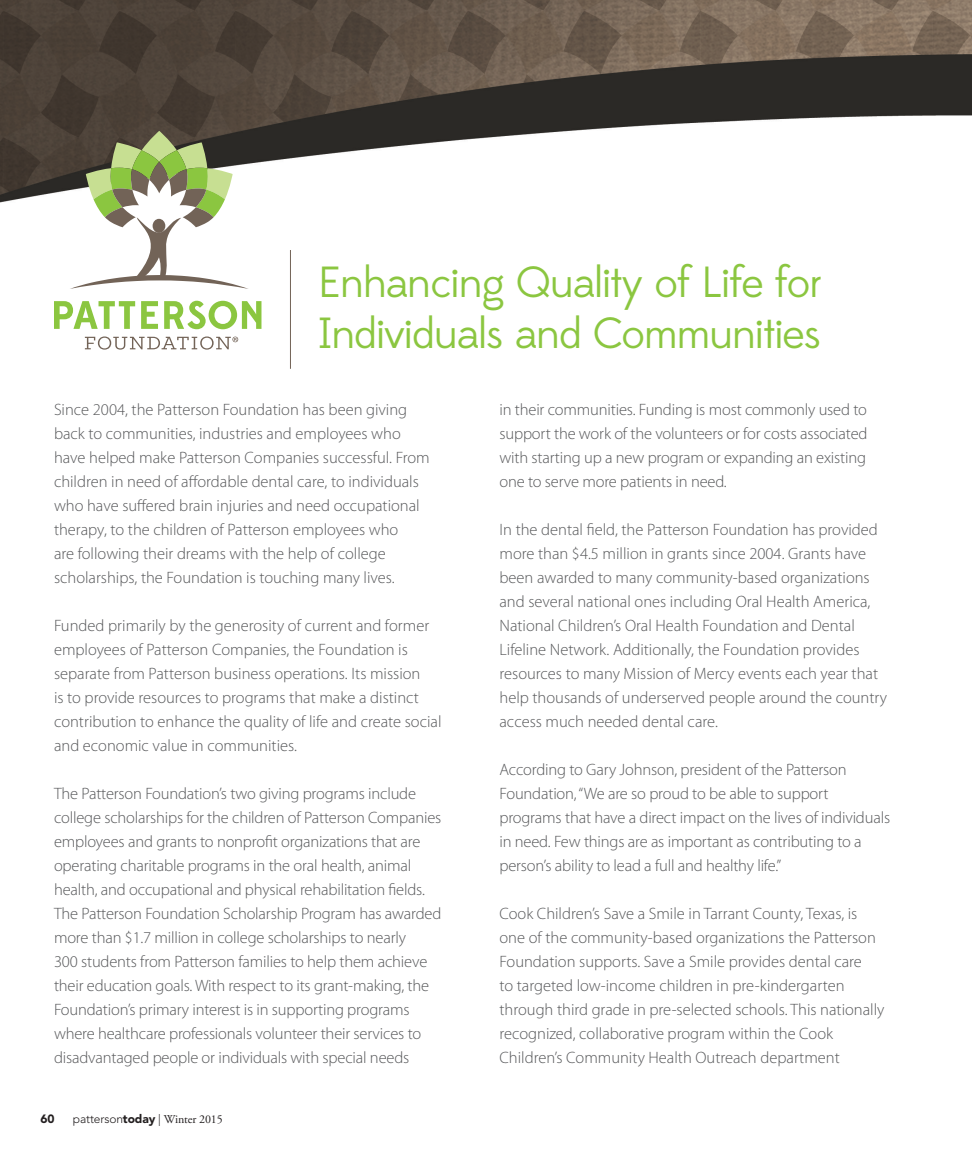
<style>
.page{position:relative;width:972px;height:1161px;background:#fff}
.page>*{position:absolute;margin:0;border:0;box-sizing:border-box;transform-origin:0 0}
.t1{font:43.5px "Edmondsans";letter-spacing:-.025em;color:#8bc640}
.t2{font:300 16.5px/24px "Myriad Pro";color:#57585a}
.t3{font:300 12px "Avenir LT Std";letter-spacing:-.01em;color:#231f20}
.t4{font:900 12px "Avenir LT Std";color:#231f20}
.s1{font-weight:900}
.s2{font-family:"Adobe Garamond Pro";font-weight:400}
</style>
<div class="page">
<img style="left:0;top:0;width:972px;height:349px">
<svg style="left:70px;top:131px;width:179px;height:158px"></svg>
<svg style="left:54px;top:301px;width:81px;height:28px"></svg>
<svg style="left:141px;top:301px;width:17px;height:28px"></svg>
<svg style="left:164px;top:301px;width:97px;height:28px"></svg>
<svg style="left:85px;top:336px;width:153px;height:14px"></svg>
<hr style="left:290px;top:250px;width:1px;height:119px;background:#726356">
<p class="t1" style="left:318px;top:258px;width:506px">Enhancing Quality of Life for</p>
<p class="t1" style="left:318px;top:309px;width:505px">Individuals and Communities</p>
<p class="t2" style="left:54px;top:397px;width:377px">Since 2004, the Patterson Foundation has been giving back to communities, industries and employees who have helped make Patterson Companies successful. From children in need of affordable dental care, to individuals who have suffered brain injuries and need occupational therapy, to the children of Patterson employees who<br>are following their dreams with the help of college scholarships, the Foundation is touching many lives.</p>
<p class="t2" style="left:54px;top:613px;width:389px">Funded primarily by the generosity of current and former employees of Patterson Companies, the Foundation is separate from Patterson business operations. Its mission<br>is to provide resources to programs that make a distinct contribution to enhance the quality of life and create social and economic value in communities.</p>
<p class="t2" style="left:54px;top:781px;width:389px">The Patterson Foundation’s two giving programs include college scholarships for the children of Patterson Companies employees and grants to nonprofit organizations that are operating charitable programs in the oral health, animal health, and occupational and physical rehabilitation fields.<br>The Patterson Foundation Scholarship Program has awarded more than $1.7 million in college scholarships to nearly<br>300 students from Patterson families to help them achieve their education goals. With respect to its grant-making, the Foundation’s primary interest is in supporting programs where healthcare professionals volunteer their services to disadvantaged people or individuals with special needs</p>
<p class="t4" style="left:40px;top:1112px;width:16px">60</p>
<p class="t3" style="left:73px;top:1112px;width:151px">patterson<span class="s1">today</span> | <span class="s2">Winter 2015</span></p>
<p class="t2" style="left:500px;top:397px;width:369px;text-align:justify">in their communities. Funding is most commonly used to support the work of the volunteers or for costs associated with starting up a new program or expanding an existing one to serve more patients in need.</p>
<p class="t2" style="left:500px;top:517px;width:389px">In the dental field, the Patterson Foundation has provided more than $4.5 million in grants since 2004. Grants have been awarded to many community-based organizations and several national ones including Oral Health America, National Children’s Oral Health Foundation and Dental Lifeline Network. Additionally, the Foundation provides resources to many Mission of Mercy events each year that help thousands of underserved people around the country access much needed dental care.</p>
<p class="t2" style="left:500px;top:757px;width:392px">According to Gary Johnson, president of the Patterson Foundation, “We are so proud to be able to support programs that have a direct impact on the lives of individuals in need. Few things are as important as contributing to a person’s ability to lead a full and healthy life.”</p>
<p class="t2" style="left:500px;top:901px;width:386px">Cook Children’s Save a Smile in Tarrant County, Texas, is one of the community-based organizations the Patterson Foundation supports. Save a Smile provides dental care<br>to targeted low-income children in pre-kindergarten through third grade in pre-selected schools. This nationally recognized, collaborative program within the Cook Children’s Community Health Outreach department</p>
</div>
